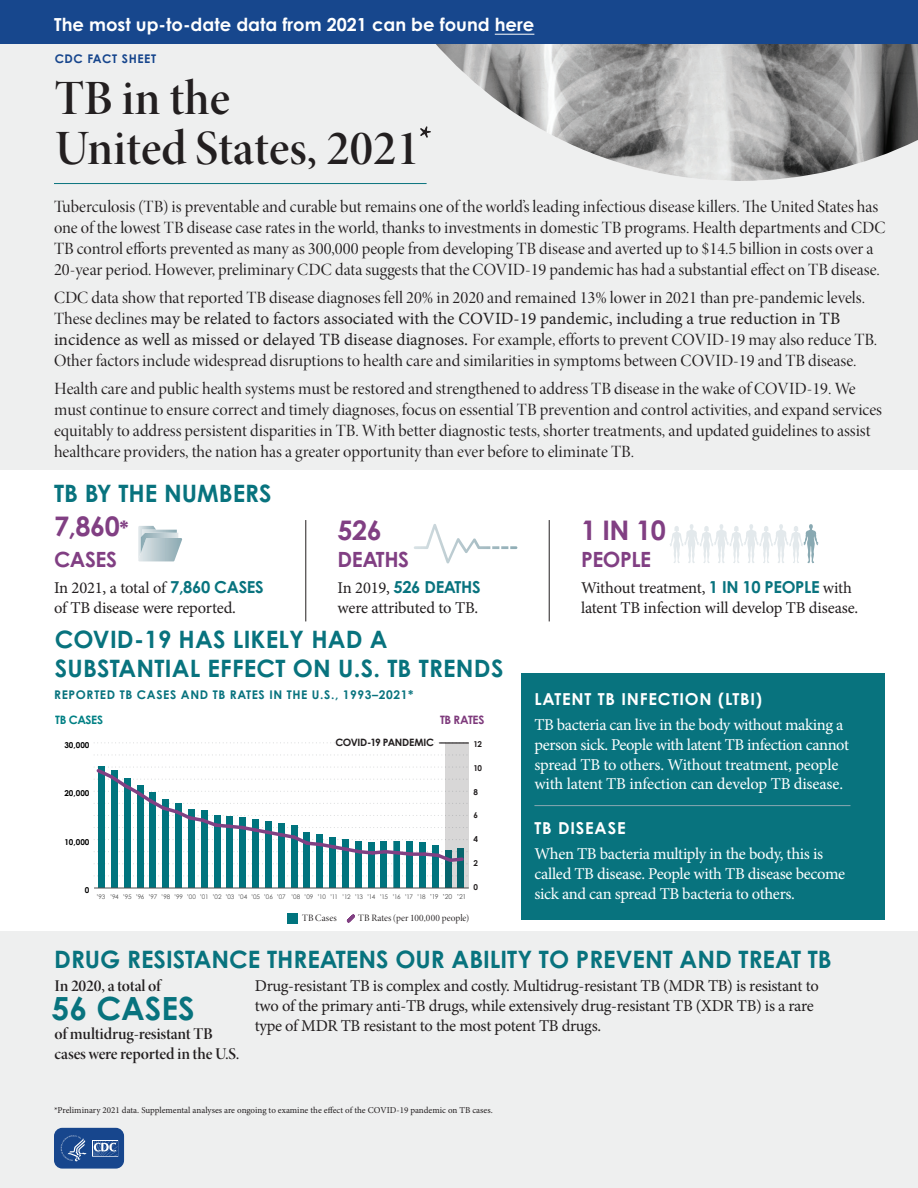
<style>
.page{position:relative;width:918px;height:1188px;background:#fff}
.page>*{position:absolute;margin:0;border:0;box-sizing:border-box;transform-origin:0 0}
.t1{font:49.5px/49.5px "Minion Pro Semibold Disp";color:#231f20}
.t2{font:700 31.95px "Century Gothic Pro";color:#08737e}
.t3{font:700 27px "Century Gothic Pro";letter-spacing:-.02em;color:#813f83}
.t4{font:700 24px/28.8px "Century Gothic Pro";color:#08737e}
.t5{font:700 21px "Century Gothic Pro";letter-spacing:-.02em;color:#813f83}
.t6{font:700 18px "Century Gothic Pro";color:#fff}
.t7{font:17.25px/21px "Minion Pro Disp";color:#231f20}
.t8{font:16.5px/19.8px "Minion Pro";letter-spacing:-.02em;color:#231f20}
.t9{font:16.5px/19.8px "Minion Pro";letter-spacing:-.02em;color:#fff}
.t10{font:16.5px/19.8px "Minion Pro Semibold Disp";letter-spacing:-.01em;color:#231f20}
.t11{font:700 16.5px "Century Gothic Pro";letter-spacing:.05em;color:#fff}
.t12{font:700 16.5px "Century Gothic Pro";letter-spacing:-.02em;color:#08737e}
.t13{font:700 12px "Century Gothic Pro";letter-spacing:.05em;color:#08737e}
.t14{font:700 12px "Century Gothic Pro";letter-spacing:.05em;color:#17468d}
.t15{font:700 11.55px "Century Gothic Pro";letter-spacing:-.03em;color:#008084}
.t16{font:700 11.55px "Century Gothic Pro";letter-spacing:-.035em;color:#7d397b}
.t17{font:700 10.2px "Century Gothic Pro";letter-spacing:-.025em;color:#231f20}
.t18{font:9.9px "Minion Pro Disp";letter-spacing:.015em;color:#231f20}
.t19{font:9px "Minion Pro";color:#231f20}
.t20{font:700 8.1px "Century Gothic Pro";color:#000}
.t21{font:700 8.1px "Century Gothic Pro";color:#231f20}
.t22{font:6.75px "Century Gothic";color:#4d4d4d}
.t23{font:6.3px "Century Gothic";letter-spacing:-.04em;color:#4d4d4d}
.s1{font-family:"Minion Pro"}
.s2{font-size:21px}
.s3{font-family:"Century Gothic Pro";font-weight:700;color:#08737e}
.s4{font-family:"Minion Pro";font-weight:400;color:#231f20}
</style>
<div class="page">
<div style="left:0;top:0;width:918px;height:470px;background:#eeefef"></div>
<div style="left:0;top:932px;width:918px;height:256px;background:#eeefef"></div>
<div style="left:521px;top:674px;width:364px;height:246px;background:#08737e"></div>
<hr style="left:54px;top:183px;width:373px;height:1px;background:#08737e">
<div style="left:287px;top:913px;width:11px;height:11px;background:#00747e"></div>
<hr style="left:534px;top:805px;width:316px;height:1px;background:#89a9b2">
<img style="left:436px;top:44px;width:482px;height:137px">
<svg style="left:138px;top:526px;width:44px;height:35px;background:#c2d1d5"></svg>
<svg style="left:414px;top:524px;width:103px;height:40px"></svg>
<svg style="left:670px;top:524px;width:145px;height:39px"></svg>
<hr style="left:305px;top:520px;width:1px;height:101px;background:#231f20">
<hr style="left:549px;top:520px;width:1px;height:101px;background:#231f20">
<svg style="left:94px;top:875px;width:348px;height:1px"></svg>
<svg style="left:94px;top:755px;width:348px;height:1px"></svg>
<svg style="left:94px;top:742px;width:345px;height:1px"></svg>
<div style="left:98px;top:767px;width:7px;height:121px;background:#00747e"></div>
<div style="left:111px;top:771px;width:7px;height:117px;background:#00747e"></div>
<div style="left:124px;top:778px;width:7px;height:110px;background:#00747e"></div>
<div style="left:137px;top:785px;width:6px;height:103px;background:#00747e"></div>
<div style="left:150px;top:792px;width:6px;height:96px;background:#00747e"></div>
<div style="left:162px;top:800px;width:7px;height:88px;background:#00747e"></div>
<div style="left:175px;top:803px;width:7px;height:85px;background:#00747e"></div>
<div style="left:188px;top:809px;width:7px;height:79px;background:#00747e"></div>
<div style="left:201px;top:811px;width:7px;height:77px;background:#00747e"></div>
<div style="left:214px;top:815px;width:6px;height:73px;background:#00747e"></div>
<div style="left:227px;top:816px;width:6px;height:72px;background:#00747e"></div>
<div style="left:239px;top:818px;width:7px;height:70px;background:#00747e"></div>
<div style="left:252px;top:820px;width:7px;height:68px;background:#00747e"></div>
<div style="left:265px;top:822px;width:7px;height:66px;background:#00747e"></div>
<div style="left:278px;top:824px;width:7px;height:64px;background:#00747e"></div>
<div style="left:291px;top:826px;width:6px;height:62px;background:#00747e"></div>
<div style="left:304px;top:832px;width:6px;height:56px;background:#00747e"></div>
<div style="left:316px;top:834px;width:7px;height:54px;background:#00747e"></div>
<div style="left:329px;top:837px;width:7px;height:51px;background:#00747e"></div>
<div style="left:342px;top:840px;width:7px;height:48px;background:#00747e"></div>
<div style="left:355px;top:842px;width:7px;height:46px;background:#00747e"></div>
<div style="left:368px;top:843px;width:6px;height:45px;background:#00747e"></div>
<div style="left:381px;top:842px;width:6px;height:46px;background:#00747e"></div>
<div style="left:393px;top:841px;width:7px;height:47px;background:#00747e"></div>
<div style="left:406px;top:842px;width:7px;height:46px;background:#00747e"></div>
<div style="left:419px;top:842px;width:7px;height:46px;background:#00747e"></div>
<div style="left:432px;top:846px;width:7px;height:42px;background:#00747e"></div>
<hr style="left:94px;top:888px;width:375px;height:1px;background:#4d4d4d">
<svg style="left:445px;top:744px;width:24px;height:144px"></svg>
<hr style="left:439px;top:742px;width:30px;height:2px;background:#231f20">
<svg style="left:94px;top:766px;width:375px;height:98px"></svg>
<svg style="left:346px;top:914px;width:9px;height:9px"></svg>
<svg style="left:54px;top:1128px;width:70px;height:41px;background:#335c9a"></svg>
<div style="left:0;top:0;width:918px;height:44px;background:#17478d"></div>
<hr style="left:495px;top:34px;width:39px;height:1px;background:#fff">
<p class="t6" style="left:54px;top:13px;width:482px">The most up-to-date data from 2021 can be found here</p>
<h1 class="t14" style="left:55px;top:51px;width:103px">CDC FACT SHEET</h1>
<h1 class="t1" style="left:55px;top:74px;width:378px">TB in the<br>United States, 2021<sup>*</sup></h1>
<p class="t7" style="left:54px;top:197px;width:833px">Tuberculosis (TB) is preventable and curable but remains one of the world’s leading infectious disease killers. The United States has one of the lowest TB disease case rates in the world, thanks to investments in domestic TB programs. Health departments and CDC TB control efforts prevented as many as 300,000 people from developing TB disease and averted up to $14.5 billion in costs over a 20-year period. However, preliminary CDC data suggests that the COVID-19 pandemic has had a substantial effect on TB disease.</p>
<p class="t7" style="left:54px;top:287px;width:825px">CDC data show that reported TB disease diagnoses fell 20% in 2020 and remained 13% lower in 2021 than pre-pandemic levels.<br>These declines <span class="s1">may be related to factors associated with the COVID-19 pandemic, including a true reduction in TB incidence as well as missed or delayed TB disease diagnoses.</span> For example, efforts to prevent COVID-19 may also reduce TB.<br>Other factors include widespread disruptions to health care and similarities in symptoms between COVID-19 and TB disease.</p>
<p class="t7" style="left:54px;top:378px;width:830px">Health care and public health systems must be restored and strengthened to address TB disease in the wake of COVID-19. We must continue to ensure correct and timely diagnoses, focus on essential TB prevention and control activities, and expand services equitably to address persistent disparities in TB. With better diagnostic tests, shorter treatments, and updated guidelines to assist healthcare providers, the nation has a greater opportunity than ever before to eliminate TB.</p>
<h3 class="t4" style="left:54px;top:478px;width:219px">TB BY THE NUMBERS</h3>
<h3 class="t3" style="left:54px;top:509px;width:76px">7,860<span class="s2">*</span></h3>
<p class="t5" style="left:54px;top:546px;width:64px">CASES</p>
<p class="t8" style="left:54px;top:578px;width:211px">In 2021, a total of <span class="s3">7,860 CASES </span>of TB disease were reported.</p>
<h3 class="t3" style="left:338px;top:513px;width:46px">526</h3>
<p class="t5" style="left:338px;top:546px;width:73px">DEATHS</p>
<p class="t12" style="left:338px;top:577px;width:145px"><span class="s4">In 2019,</span> 526 DEATHS</p>
<p class="t8" style="left:338px;top:598px;width:142px">were attributed to TB.</p>
<h3 class="t3" style="left:581px;top:513px;width:86px">1 IN 10</h3>
<p class="t5" style="left:581px;top:546px;width:72px">PEOPLE</p>
<p class="t8" style="left:581px;top:578px;width:279px">Without treatment, <span class="s3">1 IN 10 PEOPLE</span> with latent TB infection will develop TB disease.</p>
<h2 class="t4" style="left:55px;top:624px;width:450px">COVID-19 HAS LIKELY HAD A<br>SUBSTANTIAL EFFECT ON U.S. TB TRENDS</h2>
<p class="t13" style="left:54px;top:687px;width:361px">REPORTED TB CASES AND TB RATES IN THE U.S., 1993–2021*</p>
<p class="t15" style="left:55px;top:713px;width:49px">TB CASES</p>
<p class="t16" style="left:440px;top:713px;width:46px">TB RATES</p>
<p class="t21" style="left:473px;top:739px;width:10px">12</p>
<h3 class="t11" style="left:534px;top:689px;width:229px">LATENT TB INFECTION (LTBI)</h3>
<p class="t9" style="left:534px;top:715px;width:316px">TB bacteria can live in the body without making a person sick. People with latent TB infection cannot spread TB to others. Without treatment, people with latent TB infection can develop TB disease.</p>
<h3 class="t11" style="left:534px;top:818px;width:93px">TB DISEASE</h3>
<p class="t9" style="left:534px;top:844px;width:312px">When TB bacteria multiply in the body, this is called TB disease. People with TB disease become</p>
<p class="t20" style="left:64px;top:740px;width:27px">30,000</p>
<p class="t17" style="left:335px;top:736px;width:100px">COVID-19 PANDEMIC</p>
<p class="t21" style="left:473px;top:763px;width:10px">10</p>
<p class="t21" style="left:473px;top:787px;width:6px">8</p>
<p class="t20" style="left:64px;top:788px;width:27px">20,000</p>
<p class="t21" style="left:473px;top:810px;width:6px">6</p>
<p class="t21" style="left:473px;top:834px;width:6px">4</p>
<p class="t21" style="left:473px;top:858px;width:6px">2</p>
<p class="t21" style="left:473px;top:882px;width:6px">0</p>
<p class="t20" style="left:64px;top:837px;width:27px">10,000</p>
<p class="t23" style="left:96px;top:892px;width:331px">’93 ’94 ’95 ’96 ’97 ’98 ’99 ’00 ’01 ’02 ’03 ’04 ’05 ’06 ’07 ’08 ’09 ’10 ’11 ’12 ’13 ’14 ’15 ’16 ’17 ’18</p>
<p class="t9" style="left:534px;top:884px;width:262px">sick and can spread TB bacteria to others.</p>
<p class="t18" style="left:302px;top:912px;width:36px">TB Cases</p>
<p class="t18" style="left:358px;top:912px;width:112px">TB Rates (per 100,000 people)</p>
<h2 class="t4" style="left:54px;top:944px;width:779px">DRUG RESISTANCE THREATENS OUR ABILITY TO PREVENT AND TREAT TB</h2>
<p class="t10" style="left:55px;top:976px;width:108px">In 2020, a total of</p>
<p class="t2" style="left:52px;top:989px;width:145px">56 CASES</p>
<p class="t10" style="left:55px;top:1024px;width:186px">of multidrug-resistant TB cases were reported in the U.S.</p>
<p class="t20" style="left:85px;top:885px;width:6px">0</p>
<p class="t22" style="left:430px;top:892px;width:38px;rotate:-1deg">’19 ’20 ’21</p>
<p class="t8" style="left:255px;top:976px;width:565px">Drug-resistant TB is complex and costly. Multidrug-resistant TB (MDR TB) is resistant to two of the primary anti-TB drugs, while extensively drug-resistant TB (XDR TB) is a rare type of MDR TB resistant to the most potent TB drugs.</p>
<p class="t19" style="left:54px;top:1104px;width:440px">*Preliminary 2021 data. Supplemental analyses are ongoing to examine the effect of the COVID-19 pandemic on TB cases.</p>
</div>
